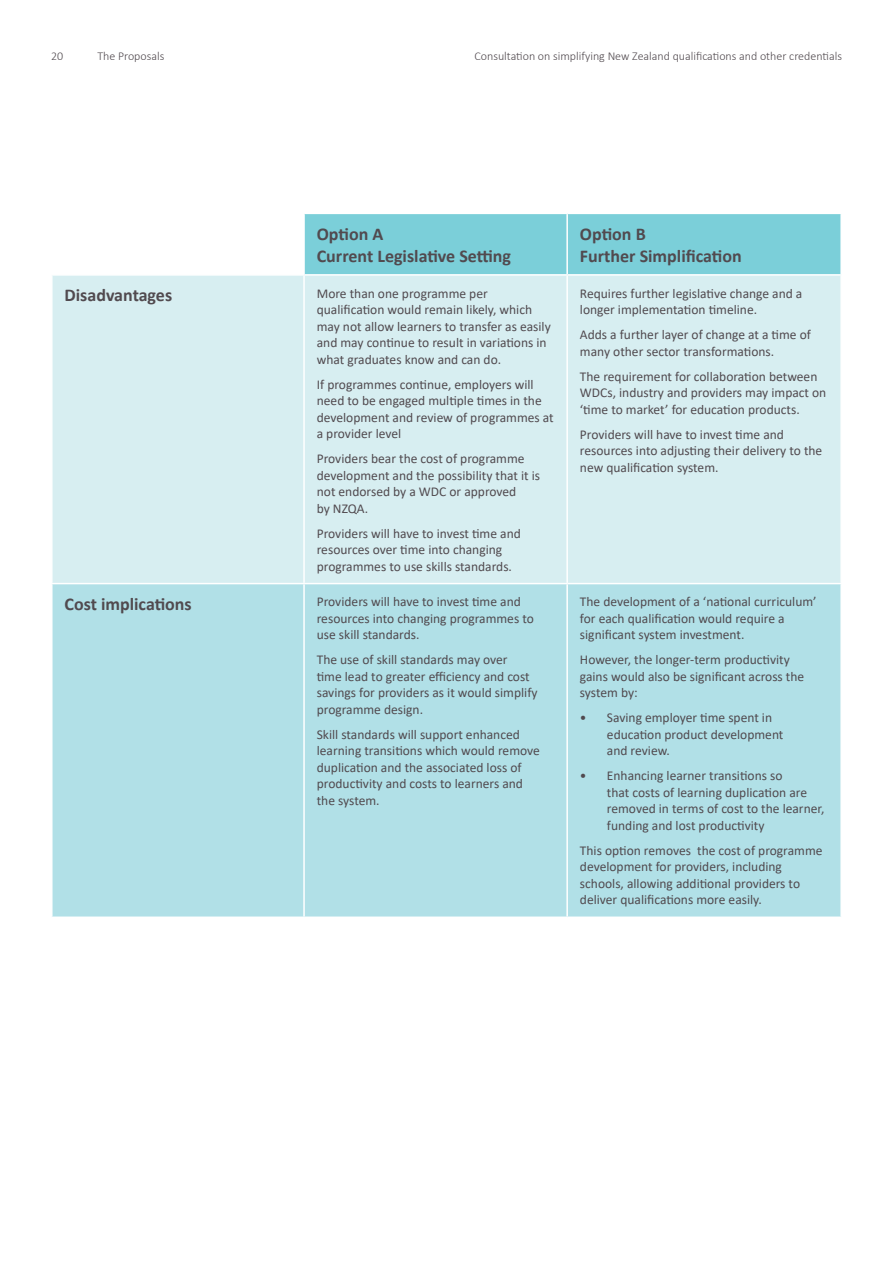
<style>
.page{position:relative;width:893px;height:1263px;background:#fff}
.page>*{position:absolute;margin:0;border:0;box-sizing:border-box;transform-origin:0 0}
.t1{font:700 18px/22.5px "Calibri";color:#514a4f}
.t2{font:13.5px/16.5px "Calibri";color:#514a4f}
.t3{font:300 12px "Calibri";color:#514a4f}
</style>
<div class="page">
<div style="left:305px;top:214px;width:535px;height:60px;background:#7bcfd9"></div>
<div style="left:53px;top:276px;width:787px;height:307px;background:#d7eef1"></div>
<div style="left:53px;top:584px;width:787px;height:332px;background:#b1e0e7"></div>
<hr style="left:566px;top:214px;width:2px;height:60px;background:#fff">
<hr style="left:303px;top:276px;width:2px;height:307px;background:#fff">
<hr style="left:566px;top:276px;width:2px;height:307px;background:#fff">
<hr style="left:303px;top:584px;width:2px;height:332px;background:#fff">
<hr style="left:566px;top:584px;width:2px;height:332px;background:#fff">
<p class="t3" style="left:51px;top:49px;width:14px">20</p>
<p class="t3" style="left:474px;top:49px;width:369px">Consultation on simplifying New Zealand qualifications and other credentials</p>
<p class="t3" style="left:97px;top:49px;width:68px">The Proposals</p>
<h1 class="t1" style="left:317px;top:222px;width:196px">Option A<br>Current Legislative Setting</h1>
<h1 class="t1" style="left:580px;top:222px;width:163px">Option B<br>Further Simplification</h1>
<h1 class="t1" style="left:65px;top:284px;width:109px">Disadvantages</h1>
<p class="t2" style="left:317px;top:285px;width:236px">More than one programme per qualification would remain likely, which may not allow learners to transfer as easily and may continue to result in variations in what graduates know and can do.</p>
<p class="t2" style="left:317px;top:376px;width:238px">If programmes continue, employers will need to be engaged multiple times in the development and review of programmes at a provider level</p>
<p class="t2" style="left:317px;top:450px;width:225px">Providers bear the cost of programme development and the possibility that it is not endorsed by a WDC or approved<br>by NZQA.</p>
<p class="t2" style="left:317px;top:525px;width:206px">Providers will have to invest time and resources over time into changing programmes to use skills standards.</p>
<h1 class="t1" style="left:65px;top:592px;width:129px">Cost implications</h1>
<p class="t2" style="left:317px;top:593px;width:219px">Providers will have to invest time and resources into changing programmes to use skill standards.</p>
<p class="t2" style="left:317px;top:651px;width:222px">The use of skill standards may over<br>time lead to greater efficiency and cost savings for providers as it would simplify programme design.</p>
<p class="t2" style="left:317px;top:726px;width:225px">Skill standards will support enhanced learning transitions which would remove duplication and the associated loss of productivity and costs to learners and the system.</p>
<p class="t2" style="left:580px;top:285px;width:224px">Requires further legislative change and a longer implementation timeline.</p>
<p class="t2" style="left:580px;top:326px;width:232px">Adds a further layer of change at a time of many other sector transformations.</p>
<p class="t2" style="left:580px;top:368px;width:248px">The requirement for collaboration between<br>WDCs, industry and providers may impact on ‘time to market’ for education products.</p>
<p class="t2" style="left:580px;top:426px;width:244px">Providers will have to invest time and resources into adjusting their delivery to the new qualification system.</p>
<p class="t2" style="left:580px;top:593px;width:238px">The development of a ‘national curriculum’ for each qualification would require a significant system investment.</p>
<p class="t2" style="left:580px;top:651px;width:226px">However, the longer-term productivity gains would also be significant across the system by:</p>
<p class="t2" style="left:607px;top:709px;width:178px;text-indent:-27px">• Saving employer time spent in education product development and review.</p>
<p class="t2" style="left:607px;top:767px;width:219px;text-indent:-27px">• Enhancing learner transitions so<br>that costs of learning duplication are removed in terms of cost to the learner, funding and lost productivity</p>
<p class="t2" style="left:580px;top:842px;width:244px">This option removes the cost of programme development for providers, including schools, allowing additional providers to deliver qualifications more easily.</p>
</div>
